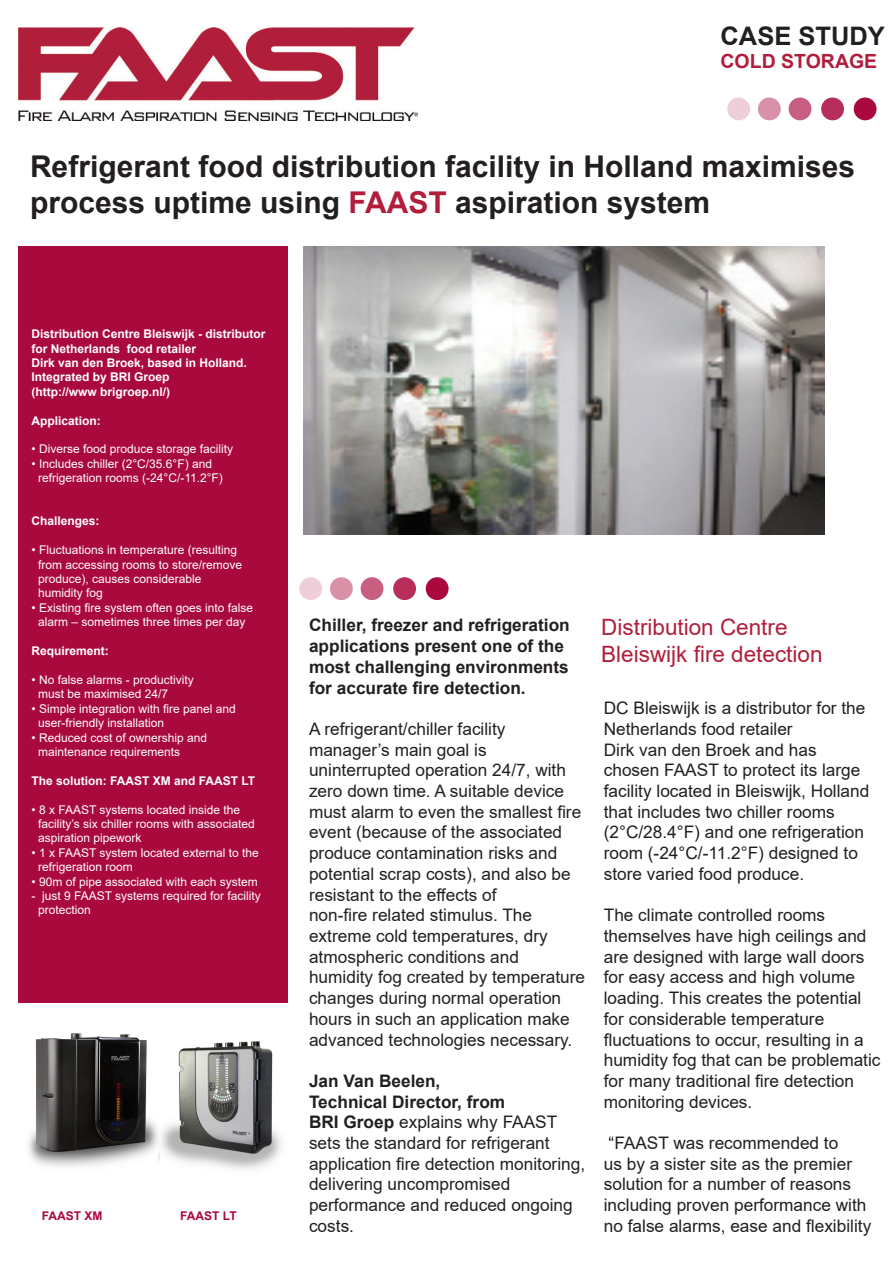
<style>
.page{position:relative;width:893px;height:1263px;background:#fff}
.page>*{position:absolute;margin:0;border:0;box-sizing:border-box;transform-origin:0 0}
.t1{font:700 30px/36px "Arial";color:#231f20}
.t2{font:700 25.5px "Arial";color:#231f20}
.t3{font:22.5px/27px "Arial";color:#b11e3b}
.t4{font:700 19.5px "Arial";color:#b11e3b}
.t5{font:17.25px/20.7px "Arial";color:#231f20}
.t6{font:700 17.25px/20.7px "Arial";color:#231f20}
.t7{font:12px/14.4px "Arial";color:#fff}
.t8{font:700 12px/14.4px "Arial";color:#fff}
.t9{font:700 12px "Arial";color:#aa093d}
.s1{color:#b11e3b}
.s2{font-weight:700}
</style>
<div class="page">
<div style="left:854px;top:98px;width:23px;height:22px;background:#aa093d;border-radius:50%"></div>
<div style="left:821px;top:98px;width:23px;height:22px;background:#b72e5a;border-radius:50%"></div>
<div style="left:789px;top:98px;width:22px;height:22px;background:#c85f81;border-radius:50%"></div>
<div style="left:758px;top:98px;width:23px;height:22px;background:#d991a8;border-radius:50%"></div>
<div style="left:727px;top:98px;width:23px;height:22px;background:#eeced8;border-radius:50%"></div>
<div style="left:18px;top:247px;width:270px;height:756px;background:#aa093d"></div>
<div style="left:426px;top:577px;width:23px;height:23px;background:#aa093d;border-radius:50%"></div>
<div style="left:393px;top:577px;width:23px;height:23px;background:#b72e5a;border-radius:50%"></div>
<div style="left:361px;top:577px;width:22px;height:23px;background:#c85f81;border-radius:50%"></div>
<div style="left:330px;top:577px;width:23px;height:23px;background:#d991a8;border-radius:50%"></div>
<div style="left:299px;top:577px;width:23px;height:23px;background:#eeced8;border-radius:50%"></div>
<img style="left:304px;top:247px;width:521px;height:288px">
<img style="left:28px;top:1033px;width:253px;height:137px">
<img style="left:18px;top:27px;width:399px;height:94px">
<p class="t2" style="left:721px;top:18px;width:166px">CASE STUDY</p>
<p class="t4" style="left:721px;top:48px;width:158px">COLD STORAGE</p>
<p class="t1" style="left:30px;top:148px;width:827px">Refrigerant food distribution facility in Holland maximises process uptime using <span class="s1">FAAST</span> aspiration system</p>
<p class="t8" style="left:32px;top:327px;width:236px">Distribution Centre Bleiswijk - distributor for Netherlands food retailer<br>Dirk van den Broek, based in Holland.<br>Integrated by BRI Groep<br>(http://www brigroep.nl/)</p>
<p class="t8" style="left:32px;top:413px;width:71px">Application:</p>
<p class="t7" style="left:32px;top:442px;width:203px">• Diverse food produce storage facility</p>
<p class="t7" style="left:38px;top:456px;width:186px;text-indent:-7px">• Includes chiller (2°C/35.6°F) and refrigeration rooms (-24°C/-11.2°F)</p>
<p class="t8" style="left:32px;top:514px;width:70px">Challenges:</p>
<p class="t7" style="left:32px;top:543px;width:207px">• Fluctuations in temperature (resulting</p>
<p class="t7" style="left:38px;top:557px;width:206px">from accessing rooms to store/remove produce), causes considerable humidity fog</p>
<p class="t7" style="left:32px;top:600px;width:223px">• Existing fire system often goes into false</p>
<p class="t7" style="left:38px;top:615px;width:209px">alarm – sometimes three times per day</p>
<p class="t8" style="left:32px;top:644px;width:79px">Requirement:</p>
<p class="t7" style="left:32px;top:672px;width:164px">• No false alarms - productivity</p>
<p class="t7" style="left:38px;top:687px;width:132px">must be maximised 24/7</p>
<p class="t7" style="left:38px;top:701px;width:199px;text-indent:-7px">• Simple integration with fire panel and user-friendly installation</p>
<p class="t7" style="left:32px;top:730px;width:177px">• Reduced cost of ownership and</p>
<p class="t7" style="left:38px;top:744px;width:144px">maintenance requirements</p>
<p class="t8" style="left:32px;top:773px;width:225px">The solution: FAAST XM and FAAST LT</p>
<p class="t7" style="left:32px;top:802px;width:210px">• 8 x FAAST systems located inside the</p>
<p class="t7" style="left:38px;top:816px;width:218px">facility’s six chiller rooms with associated</p>
<p class="t7" style="left:38px;top:831px;width:105px">aspiration pipework</p>
<p class="t7" style="left:32px;top:845px;width:229px">• 1 x FAAST system located external to the</p>
<p class="t7" style="left:38px;top:860px;width:96px">refrigeration room</p>
<p class="t7" style="left:32px;top:874px;width:228px">• 90m of pipe associated with each system</p>
<p class="t7" style="left:32px;top:888px;width:231px">- just 9 FAAST systems required for facility</p>
<p class="t7" style="left:38px;top:903px;width:54px">protection</p>
<p class="t9" style="left:42px;top:1207px;width:62px">FAAST XM</p>
<p class="t9" style="left:180px;top:1207px;width:58px">FAAST LT</p>
<p class="t6" style="left:309px;top:615px;width:262px">Chiller, freezer and refrigeration applications present one of the most challenging environments for accurate fire detection.</p>
<p class="t5" style="left:309px;top:718px;width:274px">A refrigerant/chiller facility manager’s main goal is uninterrupted operation 24/7, with zero down time. A suitable device must alarm to even the smallest fire event (because of the associated produce contamination risks and potential scrap costs), and also be resistant to the effects of</p>
<p class="t5" style="left:309px;top:905px;width:278px">non-fire related stimulus. The extreme cold temperatures, dry atmospheric conditions and humidity fog created by temperature changes during normal operation hours in such an application make advanced technologies necessary.</p>
<p class="t5" style="left:309px;top:1070px;width:278px"><span class="s2">Jan Van Beelen,<br>Technical Director, from<br>BRI Groep</span> explains why FAAST sets the standard for refrigerant application fire detection monitoring, delivering uncompromised performance and reduced ongoing costs.</p>
<p class="t3" style="left:601px;top:614px;width:223px">Distribution Centre<br>Bleiswijk fire detection</p>
<p class="t5" style="left:604px;top:698px;width:267px">DC Bleiswijk is a distributor for the<br>Netherlands food retailer<br>Dirk van den Broek and has chosen FAAST to protect its large facility located in Bleiswijk, Holland that includes two chiller rooms (2°C/28.4°F) and one refrigeration room (-24°C/-11.2°F) designed to store varied food produce.</p>
<p class="t5" style="left:604px;top:905px;width:278px">The climate controlled rooms themselves have high ceilings and are designed with large wall doors for easy access and high volume loading. This creates the potential for considerable temperature fluctuations to occur, resulting in a humidity fog that can be problematic for many traditional fire detection monitoring devices.</p>
<p class="t5" style="left:604px;top:1132px;width:269px">“FAAST was recommended to<br>us by a sister site as the premier solution for a number of reasons including proven performance with no false alarms, ease and flexibility</p>
</div>
